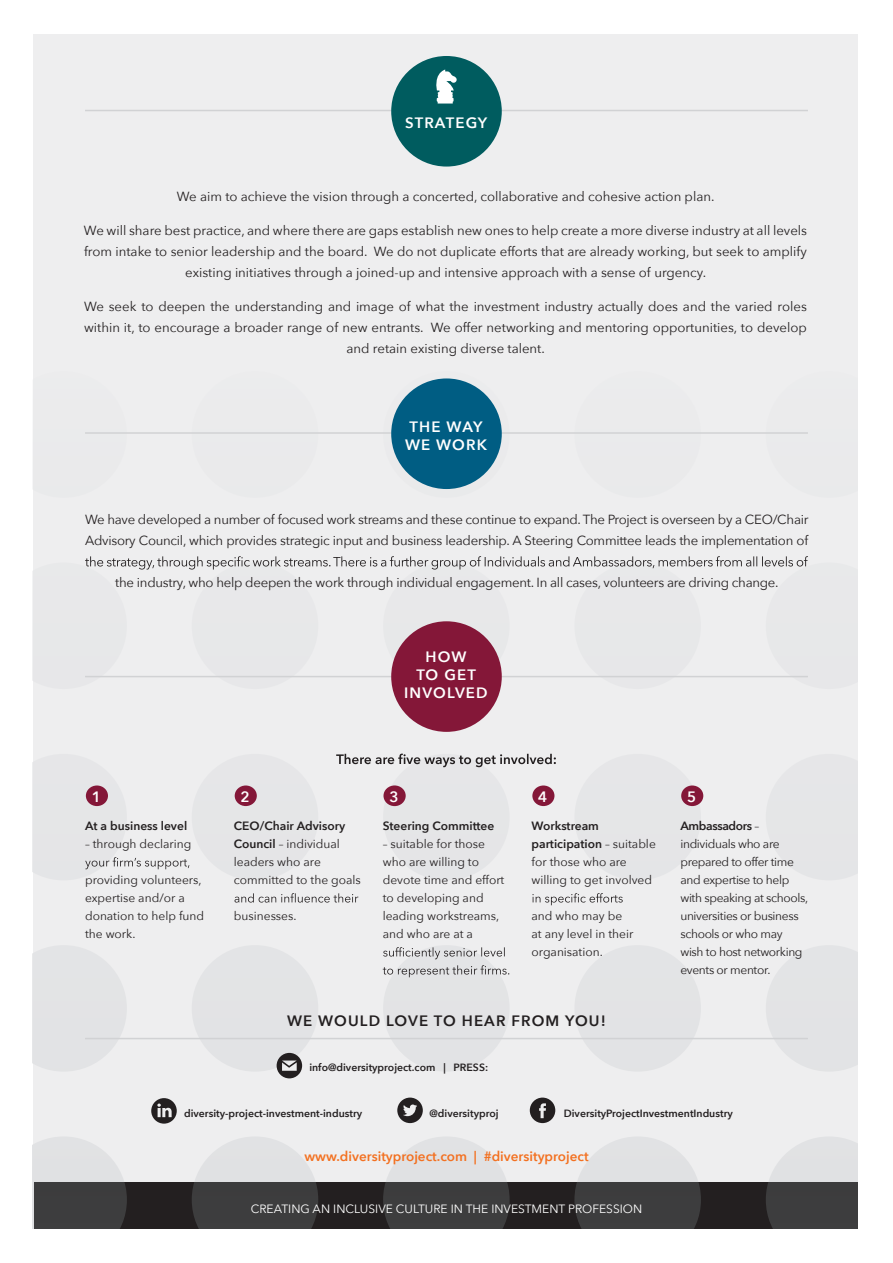
<style>
.page{position:relative;width:893px;height:1263px;background:#fff}
.page>*{position:absolute;margin:0;border:0;box-sizing:border-box;transform-origin:0 0}
.t1{font:600 15px/18px "Avenir Next";letter-spacing:.075em;color:#fff;text-align:center}
.t2{font:600 15px "Avenir Next";letter-spacing:.075em;color:#231f20}
.t3{font:600 13.5px "Avenir Next";color:#f37121}
.t4{font:13.2px/21px "Avenir Next";color:#231f20;text-align:center}
.t5{font:13.2px/21px "Avenir Next";letter-spacing:-.02em;color:#231f20}
.t6{font:12px/18px "Avenir Next";color:#231f20}
.t7{font:12px/18px "Avenir Next";letter-spacing:-.03em;color:#231f20}
.t8{font:12px "Avenir Next";color:#fff}
.t9{font:600 12px "Avenir Next";color:#231f20}
.t10{font:600 10.5px "Avenir Next";color:#231f20}
.s1{font-weight:600}
</style>
<div class="page">
<div style="left:33px;top:34px;width:825px;height:1195px;background:#eeeeef"></div>
<div style="left:192px;top:754px;width:126px;height:126px;background:#e0e1e3;border-radius:50%"></div>
<div style="left:383px;top:754px;width:127px;height:126px;background:#e0e1e3;border-radius:50%"></div>
<div style="left:574px;top:754px;width:127px;height:126px;background:#e0e1e3;border-radius:50%"></div>
<div style="left:192px;top:371px;width:126px;height:127px;background:#eaebec;border-radius:50%"></div>
<div style="left:383px;top:371px;width:127px;height:127px;background:#eaebec;border-radius:50%"></div>
<div style="left:574px;top:371px;width:127px;height:127px;background:#eaebec;border-radius:50%"></div>
<svg style="left:33px;top:946px;width:93px;height:125px"></svg>
<div style="left:192px;top:945px;width:126px;height:127px;background:#e0e1e3;border-radius:50%"></div>
<div style="left:383px;top:945px;width:127px;height:127px;background:#e0e1e3;border-radius:50%"></div>
<div style="left:574px;top:945px;width:127px;height:127px;background:#e0e1e3;border-radius:50%"></div>
<svg style="left:766px;top:946px;width:92px;height:125px"></svg>
<div style="left:34px;top:1182px;width:824px;height:47px;background:#231f20"></div>
<svg style="left:33px;top:1137px;width:94px;height:92px"></svg>
<svg style="left:192px;top:1137px;width:126px;height:92px"></svg>
<svg style="left:383px;top:1137px;width:127px;height:92px"></svg>
<svg style="left:574px;top:1137px;width:127px;height:92px"></svg>
<svg style="left:766px;top:1137px;width:92px;height:92px"></svg>
<hr style="left:85px;top:432px;width:723px;height:2px;background:#d1d2d4">
<svg style="left:85px;top:556px;width:723px;height:130px"></svg>
<div style="left:391px;top:378px;width:111px;height:111px;background:#005d83;border-radius:50%"></div>
<hr style="left:85px;top:1038px;width:723px;height:1px;background:#d1d2d4">
<hr style="left:85px;top:110px;width:723px;height:1px;background:#d1d2d4">
<div style="left:391px;top:56px;width:111px;height:111px;background:#005c5f;border-radius:50%"></div>
<svg style="left:436px;top:70px;width:21px;height:34px"></svg>
<svg style="left:336px;top:754px;width:220px;height:13px"></svg>
<hr style="left:85px;top:676px;width:723px;height:1px;background:#d1d2d4">
<div style="left:391px;top:621px;width:111px;height:111px;background:#841738;border-radius:50%"></div>
<div style="left:235px;top:785px;width:22px;height:21px;background:#841738;border-radius:50%"></div>
<div style="left:383px;top:785px;width:23px;height:21px;background:#841738;border-radius:50%"></div>
<div style="left:532px;top:785px;width:22px;height:21px;background:#841738;border-radius:50%"></div>
<div style="left:681px;top:785px;width:22px;height:21px;background:#841738;border-radius:50%"></div>
<svg style="left:85px;top:785px;width:104px;height:85px"></svg>
<svg style="left:235px;top:893px;width:123px;height:9px"></svg>
<svg style="left:383px;top:947px;width:122px;height:12px"></svg>
<svg style="left:383px;top:965px;width:126px;height:12px"></svg>
<svg style="left:532px;top:893px;width:91px;height:12px"></svg>
<svg style="left:277px;top:1053px;width:25px;height:25px"></svg>
<svg style="left:397px;top:1097px;width:26px;height:26px"></svg>
<svg style="left:530px;top:1097px;width:25px;height:26px"></svg>
<svg style="left:151px;top:1098px;width:26px;height:25px"></svg>
<p class="t1" style="left:405px;top:113px;width:83px">STRATEGY</p>
<p class="t4" style="left:177px;top:186px;width:539px">We aim to achieve the vision through a concerted, collaborative and cohesive action plan.</p>
<p class="t4" style="left:84px;top:220px;width:725px">We will share best practice, and where there are gaps establish new ones to help create a more diverse industry at all levels from intake to senior leadership and the board. We do not duplicate efforts that are already working, but seek to amplify existing initiatives through a joined-up and intensive approach with a sense of urgency.</p>
<p class="t4" style="left:84px;top:295px;width:724px">We seek to deepen the understanding and image of what the investment industry actually does and the varied roles within it, to encourage a broader range of new entrants. We offer networking and mentoring opportunities, to develop and retain existing diverse talent.</p>
<p class="t1" style="left:405px;top:418px;width:83px">THE WAY<br>WE WORK</p>
<p class="t5" style="left:85px;top:509px;width:725px">We have developed a number of focused work streams and these continue to expand. The Project is overseen by a CEO/Chair<br>Advisory Council, which provides strategic input and business leadership. A Steering Committee leads the implementation of</p>
<p class="t5" style="left:115px;top:572px;width:665px">the industry, who help deepen the work through individual engagement. In all cases, volunteers are driving change.</p>
<p class="t1" style="left:404px;top:647px;width:85px">HOW<br>TO GET<br>INVOLVED</p>
<p class="t1" style="left:92px;top:787px;width:11px">1</p>
<p class="t1" style="left:241px;top:787px;width:11px">2</p>
<p class="t1" style="left:389px;top:787px;width:11px">3</p>
<p class="t1" style="left:538px;top:787px;width:11px">4</p>
<p class="t1" style="left:687px;top:787px;width:11px">5</p>
<p class="t9" style="left:85px;top:816px;width:104px">At a business level</p>
<p class="t6" style="left:85px;top:835px;width:108px">– through declaring</p>
<p class="t6" style="left:85px;top:871px;width:121px">providing volunteers, expertise and/or a donation to help fund the work.</p>
<p class="t6" style="left:234px;top:817px;width:128px"><span class="s1">CEO/Chair Advisory<br>Council</span> – individual leaders who are committed to the goals</p>
<p class="t6" style="left:234px;top:907px;width:64px">businesses.</p>
<p class="t7" style="left:680px;top:817px;width:129px"><span class="s1">Ambassadors</span> – individuals who are prepared to offer time and expertise to help with speaking at schools, universities or business schools or who may wish to host networking events or mentor.</p>
<p class="t6" style="left:532px;top:817px;width:126px"><span class="s1">Workstream participation</span> – suitable for those who are willing to get involved</p>
<p class="t6" style="left:532px;top:907px;width:103px">and who may be at any level in their organisation.</p>
<p class="t9" style="left:383px;top:816px;width:113px">Steering Committee</p>
<p class="t6" style="left:383px;top:835px;width:123px">– suitable for those who are willing to devote time and effort to developing and leading workstreams, and who are at a</p>
<p class="t2" style="left:287px;top:1008px;width:320px">WE WOULD LOVE TO HEAR FROM YOU!</p>
<p class="t10" style="left:309px;top:1058px;width:180px">info@diversityproject.com | PRESS:</p>
<p class="t10" style="left:184px;top:1104px;width:180px">diversity-project-investment-industry</p>
<p class="t10" style="left:429px;top:1104px;width:71px">@diversityproj</p>
<p class="t10" style="left:564px;top:1104px;width:171px">DiversityProjectInvestmentIndustry</p>
<p class="t3" style="left:304px;top:1144px;width:286px">www.diversityproject.com | #diversityproject</p>
<p class="t8" style="left:251px;top:1199px;width:393px">CREATING AN INCLUSIVE CULTURE IN THE INVESTMENT PROFESSION</p>
</div>
